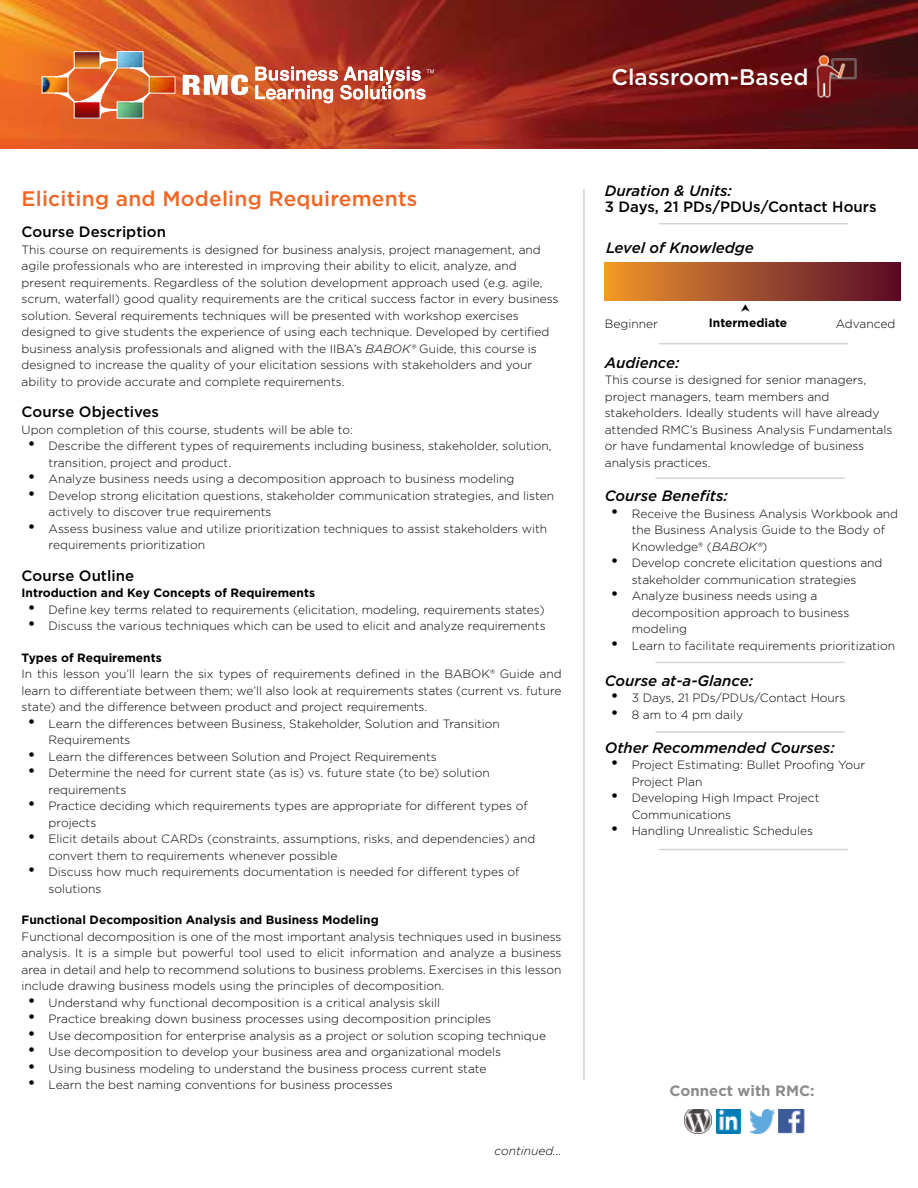
<style>
.page{position:relative;width:918px;height:1188px;background:#fff}
.page>*{position:absolute;margin:0;border:0;box-sizing:border-box;transform-origin:0 0}
.t1{font:500 22.5px "Gotham";color:#fff}
.t2{font:500 21px "Gotham";letter-spacing:.01em;color:#f26522}
.t3{font:italic 500 15px "Gotham";color:#000}
.t4{font:500 15px "Gotham";color:#000}
.t5{font:700 15px "Gotham";color:#8a8c8e}
.t6{font:300 12px/16.5px "Gotham";color:#000}
.t7{font:700 12px "Gotham";color:#000}
.t8{font:italic 300 12px "Gotham";color:#000}
.s1{font-style:italic}
.s2{font-family:"Arial";font-weight:400;font-size:18px}
</style>
<div class="page">
<img style="left:0;top:0;width:918px;height:148px">
<hr style="left:583px;top:189px;width:2px;height:891px;background:#d1d3d4">
<img style="left:811px;top:28px;width:69px;height:76px">
<img style="left:716px;top:1109px;width:25px;height:25px">
<img style="left:749px;top:1109px;width:25px;height:25px">
<img style="left:685px;top:1109px;width:27px;height:25px">
<img style="left:779px;top:1109px;width:25px;height:25px">
<img style="left:119px;top:103px;width:22px;height:14px">
<img style="left:76px;top:116px;width:22px;height:1px">
<img style="left:44px;top:78px;width:11px;height:13px">
<img style="left:76px;top:53px;width:22px;height:1px">
<img style="left:119px;top:53px;width:22px;height:13px">
<img style="left:151px;top:78px;width:22px;height:13px">
<div style="left:117px;top:51px;width:26px;height:17px;border:1px solid #fff"></div>
<div style="left:74px;top:51px;width:26px;height:17px;border:1px solid #fff"></div>
<div style="left:42px;top:76px;width:26px;height:17px;border:1px solid #fff"></div>
<svg style="left:130px;top:92px;width:21px;height:11px"></svg>
<svg style="left:130px;top:67px;width:21px;height:11px"></svg>
<svg style="left:55px;top:54px;width:64px;height:62px;background:#dd7242"></svg>
<svg style="left:183px;top:75px;width:65px;height:20px"></svg>
<svg style="left:255px;top:67px;width:179px;height:36px"></svg>
<hr style="left:659px;top:223px;width:189px;height:1px;background:#d1d3d4">
<hr style="left:659px;top:343px;width:189px;height:1px;background:#d1d3d4">
<hr style="left:656px;top:662px;width:189px;height:1px;background:#d1d3d4">
<hr style="left:656px;top:731px;width:189px;height:2px;background:#d1d3d4">
<hr style="left:659px;top:849px;width:189px;height:1px;background:#d1d3d4">
<hr style="left:656px;top:477px;width:189px;height:2px;background:#d1d3d4">
<div style="left:605px;top:263px;width:296px;height:37px;background:linear-gradient(to right,#ed952c,#56092a)"></div>
<h2 class="t2" style="left:22px;top:185px;width:397px">Eliciting and Modeling Requirements</h2>
<p class="t4" style="left:22px;top:222px;width:146px">Course Description</p>
<p class="t6" style="left:22px;top:241px;width:539px">This course on requirements is designed for business analysis, project management, and agile professionals who are interested in improving their ability to elicit, analyze, and present requirements. Regardless of the solution development approach used (e.g. agile, scrum, waterfall) good quality requirements are the critical success factor in every business solution. Several requirements techniques will be presented with workshop exercises designed to give students the experience of using each technique. Developed by certified business analysis professionals and aligned with the IIBA’s <span class="s1">BABOK®</span> Guide, this course is designed to increase the quality of your elicitation sessions with stakeholders and your ability to provide accurate and complete requirements.</p>
<p class="t4" style="left:22px;top:402px;width:139px">Course Objectives</p>
<p class="t6" style="left:22px;top:421px;width:333px">Upon completion of this course, students will be able to:</p>
<p class="t6" style="left:49px;top:437px;width:505px;text-indent:-20px"><span class="s2">•</span> Describe the different types of requirements including business, stakeholder, solution, transition, project and product.</p>
<p class="t6" style="left:28px;top:470px;width:488px"><span class="s2">•</span> Analyze business needs using a decomposition approach to business modeling</p>
<p class="t6" style="left:49px;top:487px;width:507px;text-indent:-20px"><span class="s2">•</span> Develop strong elicitation questions, stakeholder communication strategies, and listen actively to discover true requirements</p>
<p class="t6" style="left:49px;top:520px;width:500px;text-indent:-20px"><span class="s2">•</span> Assess business value and utilize prioritization techniques to assist stakeholders with requirements prioritization</p>
<p class="t4" style="left:22px;top:566px;width:114px">Course Outline</p>
<p class="t7" style="left:22px;top:585px;width:295px">Introduction and Key Concepts of Requirements</p>
<p class="t6" style="left:28px;top:601px;width:518px"><span class="s2">•</span> Define key terms related to requirements (elicitation, modeling, requirements states)</p>
<p class="t6" style="left:28px;top:617px;width:519px"><span class="s2">•</span> Discuss the various techniques which can be used to elicit and analyze requirements</p>
<p class="t7" style="left:22px;top:650px;width:142px">Types of Requirements</p>
<p class="t6" style="left:22px;top:665px;width:542px;text-align:justify">In this lesson you’ll learn the six types of requirements defined in the BABOK® Guide and learn to differentiate between them; we’ll also look at requirements states (current vs. future state) and the difference between product and project requirements.</p>
<p class="t6" style="left:49px;top:715px;width:453px;text-indent:-20px"><span class="s2">•</span> Learn the differences between Business, Stakeholder, Solution and Transition<br>Requirements</p>
<p class="t6" style="left:28px;top:748px;width:410px"><span class="s2">•</span> Learn the differences between Solution and Project Requirements</p>
<p class="t6" style="left:49px;top:764px;width:443px;text-indent:-20px"><span class="s2">•</span> Determine the need for current state (as is) vs. future state (to be) solution requirements</p>
<p class="t6" style="left:49px;top:797px;width:481px;text-indent:-20px"><span class="s2">•</span> Practice deciding which requirements types are appropriate for different types of projects</p>
<p class="t6" style="left:49px;top:830px;width:488px;text-indent:-20px"><span class="s2">•</span> Elicit details about CARDs (constraints, assumptions, risks, and dependencies) and convert them to requirements whenever possible</p>
<p class="t6" style="left:49px;top:863px;width:473px;text-indent:-20px"><span class="s2">•</span> Discuss how much requirements documentation is needed for different types of solutions</p>
<p class="t7" style="left:22px;top:912px;width:359px">Functional Decomposition Analysis and Business Modeling</p>
<p class="t6" style="left:22px;top:928px;width:542px;text-align:justify">Functional decomposition is one of the most important analysis techniques used in business analysis. It is a simple but powerful tool used to elicit information and analyze a business area in detail and help to recommend solutions to business problems. Exercises in this lesson include drawing business models using the principles of decomposition.</p>
<p class="t6" style="left:28px;top:994px;width:413px"><span class="s2">•</span> Understand why functional decomposition is a critical analysis skill</p>
<p class="t6" style="left:28px;top:1010px;width:464px"><span class="s2">•</span> Practice breaking down business processes using decomposition principles</p>
<p class="t6" style="left:28px;top:1027px;width:519px"><span class="s2">•</span> Use decomposition for enterprise analysis as a project or solution scoping technique</p>
<p class="t6" style="left:28px;top:1043px;width:474px"><span class="s2">•</span> Use decomposition to develop your business area and organizational models</p>
<p class="t6" style="left:28px;top:1060px;width:460px"><span class="s2">•</span> Using business modeling to understand the business process current state</p>
<p class="t6" style="left:28px;top:1076px;width:366px"><span class="s2">•</span> Learn the best naming conventions for business processes</p>
<p class="t8" style="left:494px;top:1143px;width:69px">continued...</p>
<h1 class="t1" style="left:612px;top:62px;width:198px">Classroom-Based</h1>
<p class="t3" style="left:605px;top:180px;width:129px">Duration &amp; Units:</p>
<p class="t4" style="left:605px;top:197px;width:273px">3 Days, 21 PDs/PDUs/Contact Hours</p>
<p class="t3" style="left:606px;top:238px;width:149px">Level of Knowledge</p>
<p class="t6" style="left:605px;top:315px;width:55px">Beginner</p>
<p class="t7" style="left:709px;top:314px;width:80px">Intermediate</p>
<p class="t6" style="left:836px;top:315px;width:61px">Advanced</p>
<p class="t3" style="left:605px;top:352px;width:76px">Audience:</p>
<p class="t6" style="left:605px;top:371px;width:289px">This course is designed for senior managers, project managers, team members and stakeholders. Ideally students will have already attended RMC’s Business Analysis Fundamentals or have fundamental knowledge of business analysis practices.</p>
<p class="t3" style="left:605px;top:486px;width:125px">Course Benefits:</p>
<p class="t6" style="left:632px;top:505px;width:268px;text-indent:-20px"><span class="s2">•</span> Receive the Business Analysis Workbook and the Business Analysis Guide to the Body of<br>Knowledge® (<span class="s1">BABOK®</span>)</p>
<p class="t6" style="left:612px;top:555px;width:273px;text-align:center"><span class="s2">•</span> Develop concrete elicitation questions and stakeholder communication strategies</p>
<p class="t6" style="left:632px;top:588px;width:219px;text-indent:-20px"><span class="s2">•</span> Analyze business needs using a decomposition approach to business modeling</p>
<p class="t6" style="left:612px;top:637px;width:285px"><span class="s2">•</span> Learn to facilitate requirements prioritization</p>
<p class="t3" style="left:605px;top:671px;width:150px">Course at-a-Glance:</p>
<p class="t6" style="left:612px;top:690px;width:236px"><span class="s2">•</span> 3 Days, 21 PDs/PDUs/Contact Hours</p>
<p class="t6" style="left:612px;top:706px;width:133px"><span class="s2">•</span> 8 am to 4 pm daily</p>
<p class="t3" style="left:605px;top:738px;width:232px">Other Recommended Courses:</p>
<p class="t6" style="left:632px;top:756px;width:235px;text-indent:-20px"><span class="s2">•</span> Project Estimating: Bullet Proofing Your<br>Project Plan</p>
<p class="t6" style="left:632px;top:789px;width:189px;text-indent:-20px"><span class="s2">•</span> Developing High Impact Project<br>Communications</p>
<p class="t6" style="left:612px;top:822px;width:203px"><span class="s2">•</span> Handling Unrealistic Schedules</p>
<p class="t5" style="left:670px;top:1081px;width:146px">Connect with RMC:</p>
</div>
